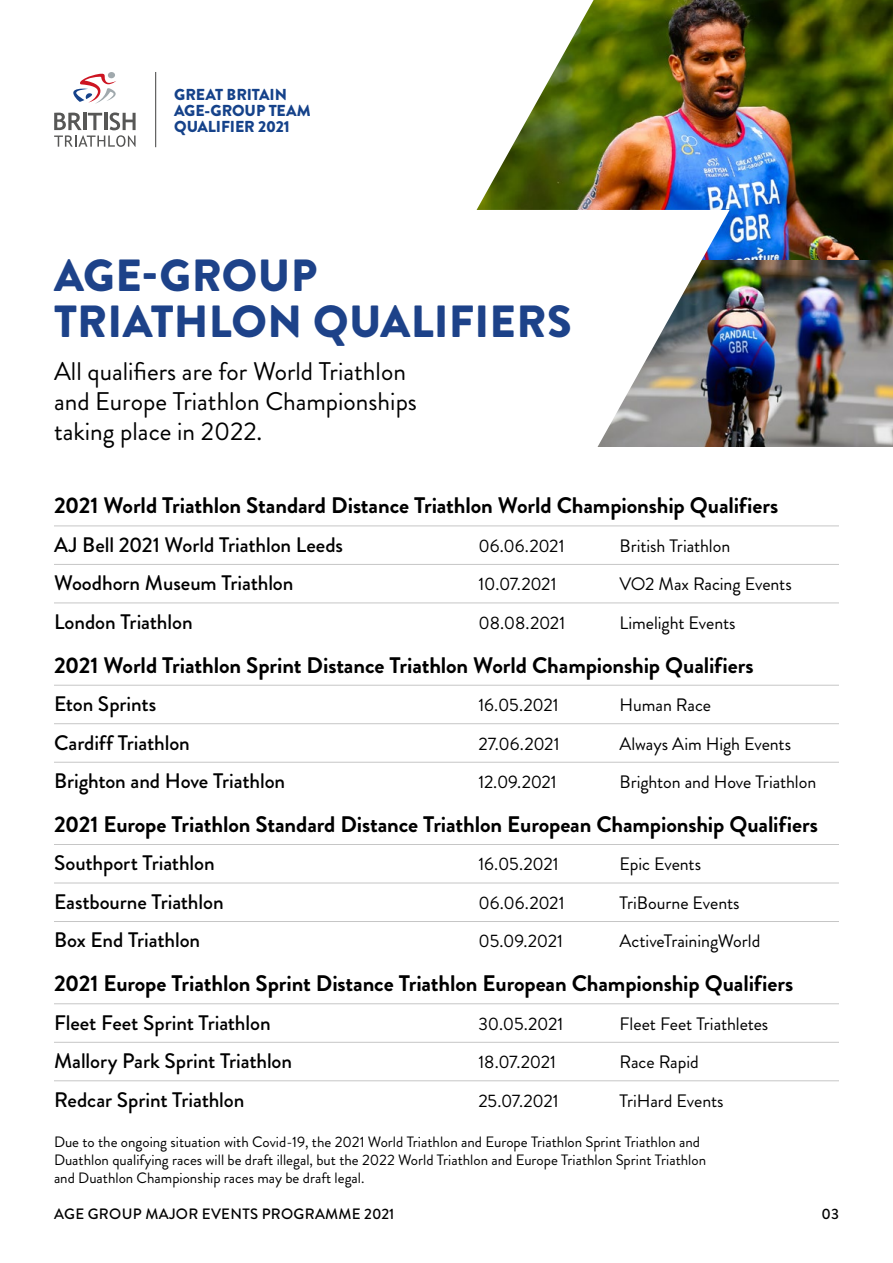
<style>
.page{position:relative;width:893px;height:1263px;background:#fff}
.page>*{position:absolute;margin:0;border:0;box-sizing:border-box;transform-origin:0 0}
.t1{font:900 45px/46.5px "Brandon Grotesque";letter-spacing:.005em;color:#1d4289}
.t2{font:25.5px/30px "Brandon Grotesque";color:#000}
.t3{font:700 22.5px "Brandon Grotesque";letter-spacing:-.005em;color:#000}
.t4{font:500 21px "Brandon Grotesque";letter-spacing:-.005em;color:#000}
.t5{font:18px "Brandon Grotesque";letter-spacing:-.005em;color:#000}
.t6{font:900 15.9px/15.9px "Brandon Grotesque";letter-spacing:-.005em;color:#15428a}
.t7{font:15px/18px "Brandon Grotesque";color:#000}
.t8{font:500 15px "Brandon Grotesque";letter-spacing:.02em;color:#000}
</style>
<div class="page">
<img style="left:730px;top:259px;width:163px;height:188px">
<img style="left:730px;top:0;width:163px;height:259px">
<svg style="left:174px;top:0;width:556px;height:883px"></svg>
<hr style="left:54px;top:525px;width:785px;height:1px;background:#c6c6c6">
<hr style="left:54px;top:564px;width:785px;height:1px;background:#c6c6c6">
<hr style="left:54px;top:602px;width:785px;height:1px;background:#c6c6c6">
<hr style="left:54px;top:685px;width:785px;height:1px;background:#c6c6c6">
<hr style="left:54px;top:723px;width:785px;height:1px;background:#c6c6c6">
<hr style="left:54px;top:762px;width:785px;height:1px;background:#c6c6c6">
<hr style="left:54px;top:844px;width:785px;height:1px;background:#c6c6c6">
<hr style="left:54px;top:883px;width:785px;height:1px;background:#c6c6c6">
<hr style="left:54px;top:921px;width:785px;height:1px;background:#c6c6c6">
<hr style="left:54px;top:1003px;width:785px;height:1px;background:#c6c6c6">
<hr style="left:54px;top:1042px;width:785px;height:1px;background:#c6c6c6">
<hr style="left:54px;top:1080px;width:785px;height:1px;background:#c6c6c6">
<div style="left:35px;top:54px;width:290px;height:112px;background:#fff"></div>
<svg style="left:54px;top:112px;width:82px;height:35px"></svg>
<svg style="left:73px;top:73px;width:43px;height:31px"></svg>
<hr style="left:155px;top:72px;width:1px;height:75px;background:#575756">
<p class="t6" style="left:174px;top:87px;width:138px">GREAT BRITAIN<br>AGE-GROUP TEAM<br>QUALIFIER 2021</p>
<h1 class="t1" style="left:54px;top:252px;width:519px">AGE-GROUP<br>TRIATHLON QUALIFIERS</h1>
<h2 class="t2" style="left:54px;top:356px;width:365px">All qualifiers are for World Triathlon and Europe Triathlon Championships taking place in 2022.</h2>
<p class="t3" style="left:54px;top:490px;width:726px">2021 World Triathlon Standard Distance Triathlon World Championship Qualifiers</p>
<p class="t4" style="left:54px;top:530px;width:291px">AJ Bell 2021 World Triathlon Leeds</p>
<p class="t5" style="left:478px;top:533px;width:88px">06.06.2021</p>
<p class="t5" style="left:619px;top:533px;width:112px">British Triathlon</p>
<p class="t4" style="left:54px;top:569px;width:241px">Woodhorn Museum Triathlon</p>
<p class="t5" style="left:478px;top:572px;width:80px">10.07.2021</p>
<p class="t5" style="left:619px;top:572px;width:174px">VO2 Max Racing Events</p>
<p class="t4" style="left:54px;top:607px;width:140px">London Triathlon</p>
<p class="t5" style="left:478px;top:610px;width:88px">08.08.2021</p>
<p class="t5" style="left:619px;top:610px;width:118px">Limelight Events</p>
<p class="t3" style="left:54px;top:649px;width:701px">2021 World Triathlon Sprint Distance Triathlon World Championship Qualifiers</p>
<p class="t4" style="left:54px;top:689px;width:104px">Eton Sprints</p>
<p class="t5" style="left:478px;top:692px;width:82px">16.05.2021</p>
<p class="t5" style="left:620px;top:692px;width:93px">Human Race</p>
<p class="t4" style="left:54px;top:728px;width:137px">Cardiff Triathlon</p>
<p class="t5" style="left:478px;top:731px;width:83px">27.06.2021</p>
<p class="t5" style="left:619px;top:731px;width:173px">Always Aim High Events</p>
<p class="t4" style="left:54px;top:766px;width:233px">Brighton and Hove Triathlon</p>
<p class="t5" style="left:478px;top:769px;width:80px">12.09.2021</p>
<p class="t5" style="left:619px;top:769px;width:198px">Brighton and Hove Triathlon</p>
<p class="t3" style="left:54px;top:808px;width:765px">2021 Europe Triathlon Standard Distance Triathlon European Championship Qualifiers</p>
<p class="t4" style="left:54px;top:849px;width:162px">Southport Triathlon</p>
<p class="t5" style="left:478px;top:852px;width:82px">16.05.2021</p>
<p class="t5" style="left:619px;top:852px;width:83px">Epic Events</p>
<p class="t4" style="left:54px;top:887px;width:171px">Eastbourne Triathlon</p>
<p class="t5" style="left:478px;top:890px;width:88px">06.06.2021</p>
<p class="t5" style="left:619px;top:890px;width:122px">TriBourne Events</p>
<p class="t4" style="left:54px;top:926px;width:148px">Box End Triathlon</p>
<p class="t5" style="left:478px;top:929px;width:86px">05.09.2021</p>
<p class="t5" style="left:619px;top:929px;width:142px">ActiveTrainingWorld</p>
<p class="t3" style="left:54px;top:968px;width:741px">2021 Europe Triathlon Sprint Distance Triathlon European Championship Qualifiers</p>
<p class="t4" style="left:54px;top:1008px;width:218px">Fleet Feet Sprint Triathlon</p>
<p class="t5" style="left:478px;top:1011px;width:86px">30.05.2021</p>
<p class="t5" style="left:619px;top:1011px;width:150px">Fleet Feet Triathletes</p>
<p class="t4" style="left:54px;top:1046px;width:240px">Mallory Park Sprint Triathlon</p>
<p class="t5" style="left:478px;top:1049px;width:79px">18.07.2021</p>
<p class="t5" style="left:619px;top:1049px;width:81px">Race Rapid</p>
<p class="t4" style="left:54px;top:1085px;width:192px">Redcar Sprint Triathlon</p>
<p class="t5" style="left:478px;top:1088px;width:82px">25.07.2021</p>
<p class="t5" style="left:619px;top:1088px;width:106px">TriHard Events</p>
<p class="t7" style="left:54px;top:1133px;width:654px">Due to the ongoing situation with Covid-19, the 2021 World Triathlon and Europe Triathlon Sprint Triathlon and<br>Duathlon qualifying races will be draft illegal, but the 2022 World Triathlon and Europe Triathlon Sprint Triathlon and Duathlon Championship races may be draft legal.</p>
<p class="t8" style="left:54px;top:1204px;width:342px">AGE GROUP MAJOR EVENTS PROGRAMME 2021</p>
<p class="t8" style="left:822px;top:1204px;width:19px">03</p>
</div>
